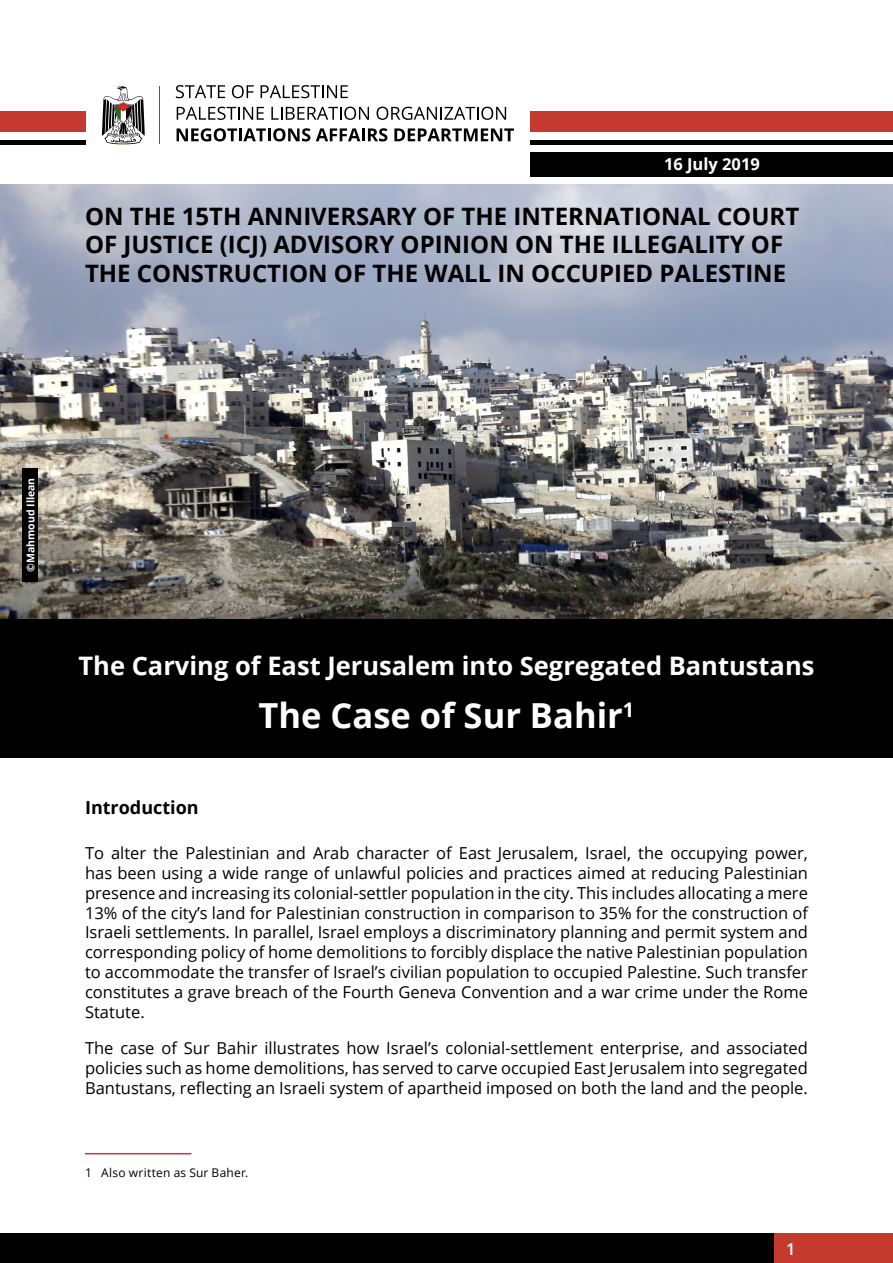
<style>
.page{position:relative;width:893px;height:1263px;background:#fff}
.page>*{position:absolute;margin:0;border:0;box-sizing:border-box;transform-origin:0 0}
.t1{font:700 34.5px "Open Sans";color:#fff}
.t2{font:700 25.5px "Open Sans";color:#fff}
.t3{font:700 24px/28.8px "Open Sans";color:#000}
.t4{font:700 18px "Open Sans";color:#000}
.t5{font:16.5px/19.8px "Open Sans";color:#000;text-align:justify}
.t6{font:700 16.5px "Open Sans";color:#fff}
.t7{font:600 16.5px "Open Sans";color:#fff}
.t8{font:12px "Open Sans";letter-spacing:.015em;color:#000}
.t9{font:700 10.5px "Open Sans";color:#fff}
</style>
<div class="page">
<div style="left:774px;top:1233px;width:119px;height:30px;background:#c43a2e"></div>
<div style="left:0;top:1233px;width:774px;height:30px;background:#000"></div>
<div style="left:531px;top:152px;width:362px;height:24px;background:#000"></div>
<img style="left:0;top:184px;width:893px;height:435px">
<div style="left:0;top:619px;width:893px;height:139px;background:#000"></div>
<div style="left:531px;top:111px;width:362px;height:21px;background:#c43a2e"></div>
<hr style="left:531px;top:140px;width:362px;height:4px;background:#000">
<div style="left:0;top:111px;width:85px;height:21px;background:#c43a2e"></div>
<hr style="left:0;top:140px;width:85px;height:4px;background:#000">
<hr style="left:85px;top:1153px;width:106px;height:1px;background:#c43a2e">
<div style="left:23px;top:468px;width:15px;height:114px;background:#000"></div>
<svg style="left:176px;top:85px;width:49px;height:13px"></svg>
<svg style="left:232px;top:85px;width:22px;height:13px"></svg>
<svg style="left:261px;top:85px;width:87px;height:13px"></svg>
<svg style="left:177px;top:107px;width:87px;height:13px"></svg>
<svg style="left:271px;top:107px;width:98px;height:13px"></svg>
<svg style="left:377px;top:107px;width:129px;height:13px"></svg>
<svg style="left:177px;top:128px;width:133px;height:13px"></svg>
<svg style="left:316px;top:128px;width:71px;height:13px"></svg>
<svg style="left:394px;top:128px;width:120px;height:13px"></svg>
<svg style="left:102px;top:86px;width:43px;height:59px"></svg>
<hr style="left:160px;top:86px;width:1px;height:58px;background:#d92624">
<p class="t6" style="left:664px;top:152px;width:97px">16 July 2019</p>
<h3 class="t3" style="left:85px;top:201px;width:716px">ON THE 15TH ANNIVERSARY OF THE INTERNATIONAL COURT<br>OF JUSTICE (ICJ) ADVISORY OPINION ON THE ILLEGALITY OF<br>THE CONSTRUCTION OF THE WALL IN OCCUPIED PALESTINE</h3>
<p class="t9" style="left:23px;top:572px;width:96px;rotate:-90deg">©Mahmoud Illean</p>
<h2 class="t2" style="left:79px;top:648px;width:737px">The Carving of East Jerusalem into Segregated Bantustans</h2>
<h1 class="t1" style="left:259px;top:691px;width:377px">The Case of Sur Bahir<sup>1</sup></h1>
<p class="t4" style="left:85px;top:794px;width:115px">Introduction</p>
<p class="t5" style="left:85px;top:843px;width:724px">To alter the Palestinian and Arab character of East Jerusalem, Israel, the occupying power, has been using a wide range of unlawful policies and practices aimed at reducing Palestinian presence and increasing its colonial-settler population in the city. This includes allocating a mere 13% of the city’s land for Palestinian construction in comparison to 35% for the construction of Israeli settlements. In parallel, Israel employs a discriminatory planning and permit system and corresponding policy of home demolitions to forcibly displace the native Palestinian population to accommodate the transfer of Israel’s civilian population to occupied Palestine. Such transfer constitutes a grave breach of the Fourth Geneva Convention and a war crime under the Rome Statute.</p>
<p class="t5" style="left:85px;top:1038px;width:724px">The case of Sur Bahir illustrates how Israel’s colonial-settlement enterprise, and associated policies such as home demolitions, has served to carve occupied East Jerusalem into segregated Bantustans, reflecting an Israeli system of apartheid imposed on both the land and the people.</p>
<p class="t8" style="left:85px;top:1164px;width:165px">1 Also written as Sur Baher.</p>
<p class="t7" style="left:786px;top:1237px;width:11px">1</p>
</div>
